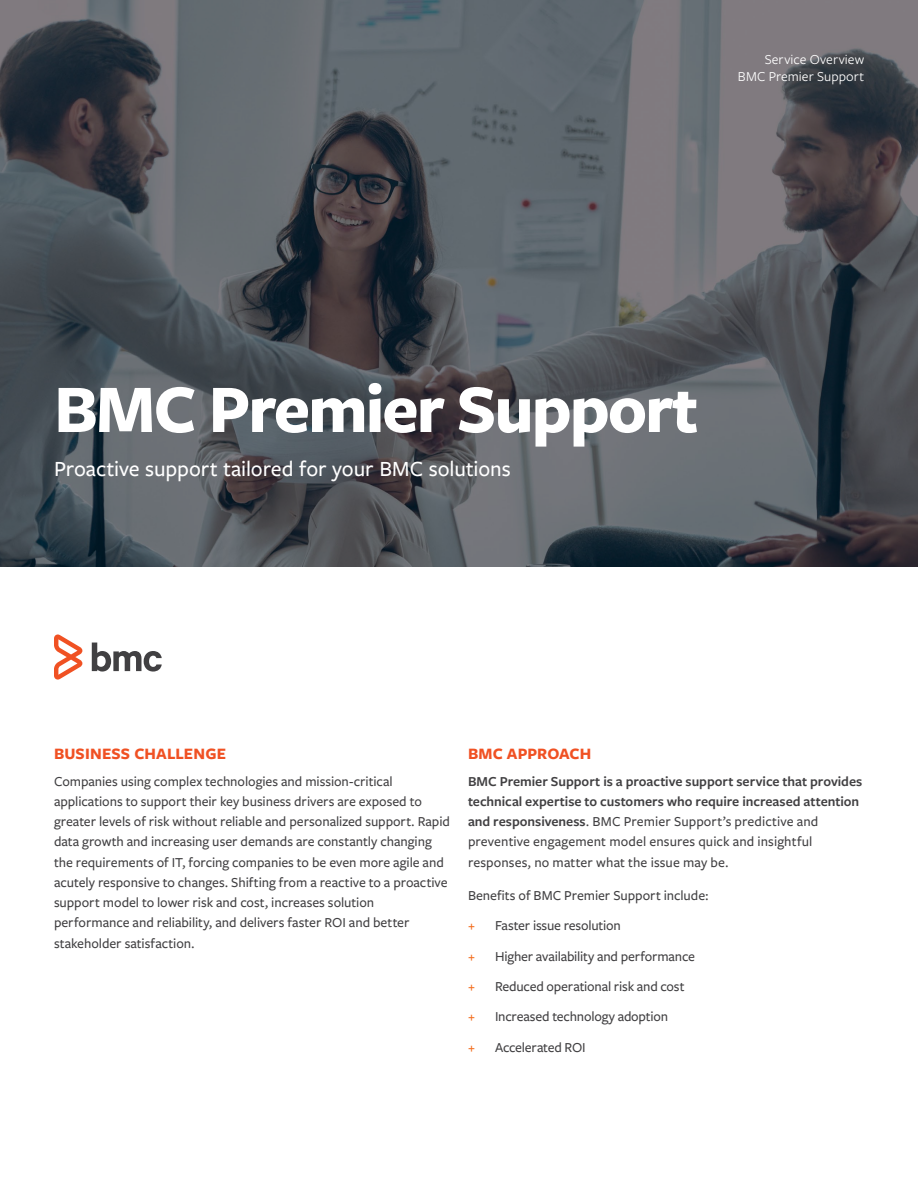
<style>
.page{position:relative;width:918px;height:1188px;background:#fff}
.page>*{position:absolute;margin:0;border:0;box-sizing:border-box;transform-origin:0 0}
.t1{font:700 70.5px "Freight Sans Pro";letter-spacing:-.03em;color:#fff}
.t2{font:500 22.5px "Freight Sans Pro";letter-spacing:-.005em;color:#fff}
.t3{font:700 16.5px "Freight Sans Pro";letter-spacing:.01em;color:#f05123}
.t4{font:600 15px "Freight Sans Pro";color:#fff}
.t5{font:500 14.25px/20.2px "Freight Sans Pro";letter-spacing:-.005em;color:#414042}
.t6{font:600 14.25px/20.2px "Freight Sans Pro";letter-spacing:-.005em;color:#414042}
.t7{font:14.25px/17.7px "Freight Sans Pro";letter-spacing:.005em;color:#fff;text-align:right}
.t8{font:500 14.25px "Freight Sans Pro";color:#f36f21}
.s1{font-weight:500}
</style>
<div class="page">
<svg style="left:0;top:0;width:918px;height:567px;background:#54585f"></svg>
<svg style="left:92px;top:643px;width:70px;height:29px"></svg>
<svg style="left:54px;top:634px;width:28px;height:46px"></svg>
<p class="t4" style="left:718px;top:48px;width:148px">Business Solution Brief</p>
<p class="t7" style="left:738px;top:50px;width:128px">Service Overview<br>BMC Premier Support</p>
<h1 class="t1" style="left:54px;top:361px;width:646px">BMC Premier Support</h1>
<h2 class="t2" style="left:54px;top:453px;width:458px">Proactive support tailored for your BMC solutions</h2>
<p class="t3" style="left:54px;top:742px;width:174px">BUSINESS CHALLENGE</p>
<p class="t5" style="left:54px;top:770px;width:397px">Companies using complex technologies and mission-critical applications to support their key business drivers are exposed to greater levels of risk without reliable and personalized support. Rapid data growth and increasing user demands are constantly changing the requirements of IT, forcing companies to be even more agile and acutely responsive to changes. Shifting from a reactive to a proactive support model to lower risk and cost, increases solution performance and reliability, and delivers faster ROI and better stakeholder satisfaction.</p>
<p class="t3" style="left:468px;top:742px;width:125px">BMC APPROACH</p>
<p class="t6" style="left:468px;top:770px;width:396px">BMC Premier Support is a proactive support service that provides technical expertise to customers who require increased attention and responsiveness<span class="s1">. BMC Premier Support’s predictive and preventive engagement model ensures quick and insightful responses, no matter what the issue may be.</span></p>
<p class="t5" style="left:468px;top:885px;width:242px">Benefits of BMC Premier Support include:</p>
<p class="t8" style="left:468px;top:916px;width:8px">+</p>
<p class="t5" style="left:495px;top:915px;width:127px">Faster issue resolution</p>
<p class="t8" style="left:468px;top:946px;width:8px">+</p>
<p class="t5" style="left:495px;top:945px;width:202px">Higher availability and performance</p>
<p class="t8" style="left:468px;top:977px;width:8px">+</p>
<p class="t5" style="left:495px;top:976px;width:191px">Reduced operational risk and cost</p>
<p class="t8" style="left:468px;top:1007px;width:8px">+</p>
<p class="t5" style="left:495px;top:1006px;width:175px">Increased technology adoption</p>
<p class="t8" style="left:468px;top:1038px;width:8px">+</p>
<p class="t5" style="left:495px;top:1036px;width:92px">Accelerated ROI</p>
</div>
